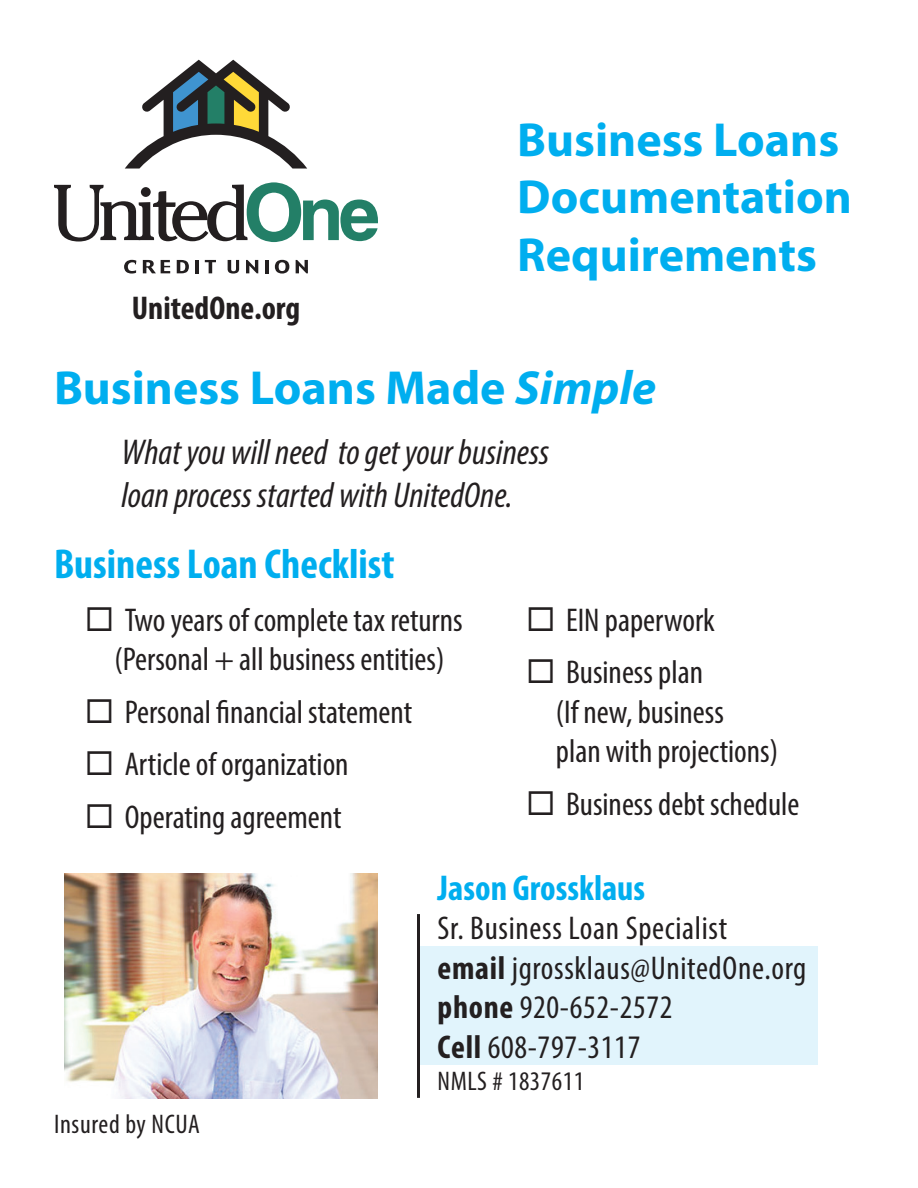
<style>
.page{position:relative;width:918px;height:1188px;background:#fff}
.page>*{position:absolute;margin:0;border:0;box-sizing:border-box;transform-origin:0 0}
.t1{font:700 48px/57.6px "Myriad Pro";color:#00aeef}
.t2{font:700 condensed 42px "Myriad Pro";color:#00aeef}
.t3{font:italic condensed 36px/43.2px "Myriad Pro";color:#231f20}
.t4{font:700 condensed 36px "Myriad Pro";color:#00aeef}
.t5{font:condensed 33px/39.6px "Myriad Pro";color:#231f20;text-align:center}
.t6{font:condensed 33px/39.6px "Myriad Pro";letter-spacing:.02em;color:#231f20}
.t7{font:700 condensed 33px "Myriad Pro";color:#231f20}
.t8{font:condensed 27px "Myriad Pro";letter-spacing:.02em;color:#231f20}
.s1{font-style:italic}
.s2{font-weight:700}
</style>
<div class="page">
<svg style="left:125px;top:60px;width:182px;height:109px"></svg>
<svg style="left:54px;top:182px;width:324px;height:60px"></svg>
<svg style="left:124px;top:260px;width:12px;height:14px"></svg>
<svg style="left:143px;top:260px;width:27px;height:13px"></svg>
<svg style="left:177px;top:260px;width:12px;height:13px"></svg>
<hr style="left:195px;top:260px;width:4px;height:13px;background:#231f20">
<svg style="left:205px;top:260px;width:11px;height:13px"></svg>
<svg style="left:228px;top:260px;width:11px;height:14px"></svg>
<svg style="left:246px;top:260px;width:12px;height:13px"></svg>
<hr style="left:265px;top:260px;width:4px;height:13px;background:#231f20">
<svg style="left:275px;top:260px;width:14px;height:14px"></svg>
<svg style="left:296px;top:260px;width:12px;height:13px"></svg>
<div style="left:420px;top:947px;width:398px;height:118px;background:#e1f4fc"></div>
<img style="left:65px;top:873px;width:313px;height:226px">
<hr style="left:417px;top:914px;width:3px;height:184px;background:#231f20">
<p class="t7" style="left:132px;top:287px;width:170px">UnitedOne.org</p>
<h1 class="t1" style="left:517px;top:109px;width:336px">Business Loans<br>Documentation<br>Requirements</h1>
<h1 class="t1" style="left:54px;top:357px;width:604px">Business Loans Made <span class="s1">Simple</span></h1>
<p class="t3" style="left:122px;top:430px;width:429px">What you will need to get your business loan process started with UnitedOne.</p>
<p class="t2" style="left:54px;top:538px;width:342px">Business Loan Checklist</p>
<p class="t5" style="left:85px;top:599px;width:379px">◻ Two years of complete tax returns (Personal + all business entities)</p>
<p class="t5" style="left:85px;top:692px;width:329px">◻ Personal financial statement</p>
<p class="t5" style="left:85px;top:744px;width:265px">◻ Article of organization</p>
<p class="t5" style="left:85px;top:797px;width:258px">◻ Operating agreement</p>
<p class="t5" style="left:526px;top:599px;width:190px">◻ EIN paperwork</p>
<p class="t5" style="left:556px;top:652px;width:224px;text-align:left;text-indent:-30px">◻ Business plan<br>(If new, business<br>plan with projections)</p>
<p class="t5" style="left:526px;top:784px;width:275px">◻ Business debt schedule</p>
<p class="t8" style="left:54px;top:1107px;width:147px">Insured by NCUA</p>
<p class="t4" style="left:438px;top:865px;width:209px">Jason Grossklaus</p>
<p class="t6" style="left:438px;top:908px;width:370px">Sr. Business Loan Specialist<br><span class="s2">email</span> jgrossklaus@UnitedOne.org <span class="s2">phone</span> 920-652-2572<br><span class="s2">Cell</span> 608-797-3117</p>
<p class="t8" style="left:438px;top:1065px;width:148px">NMLS # 1837611</p>
</div>
